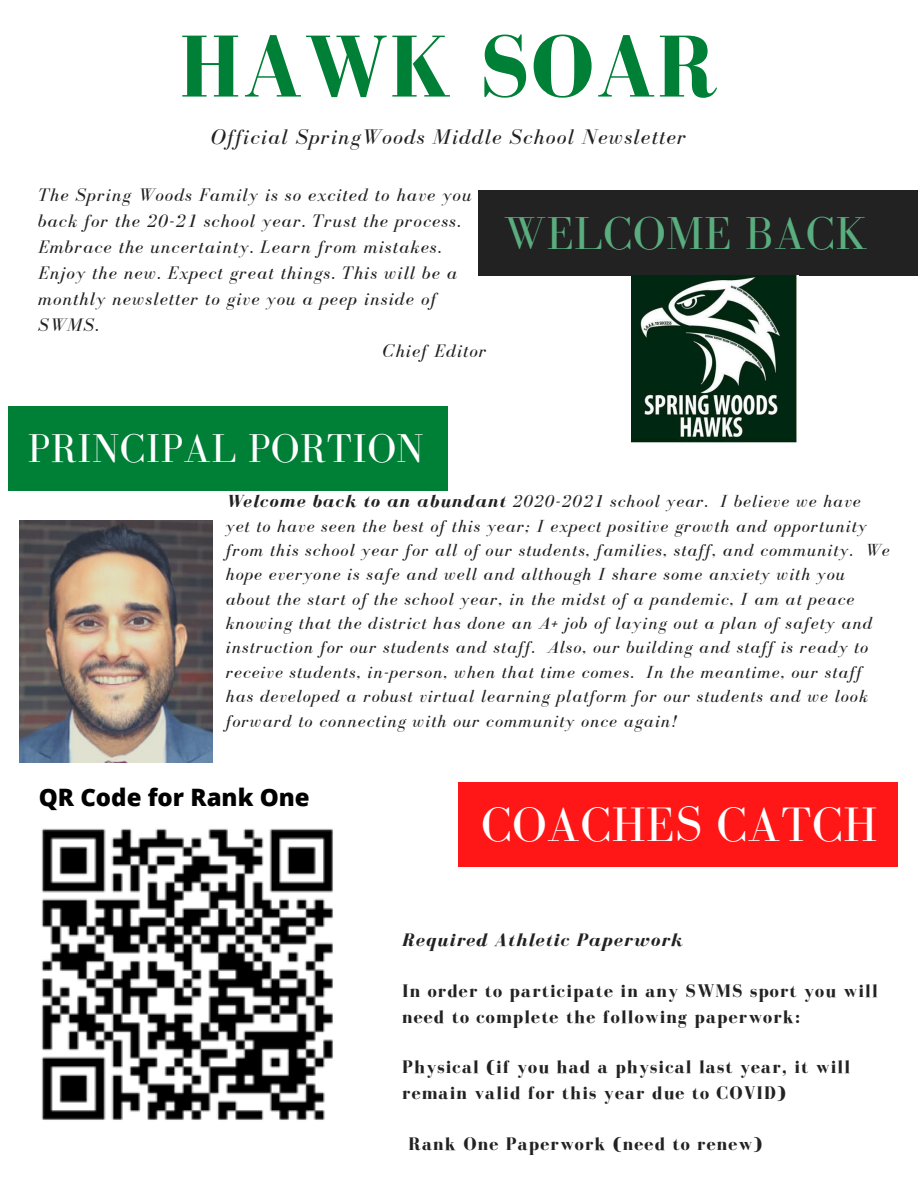
<style>
.page{position:relative;width:918px;height:1188px;background:#fff}
.page>*{position:absolute;margin:0;border:0;box-sizing:border-box;transform-origin:0 0}
.t1{font:700 90.3px "Bodoni FLF";letter-spacing:.01em;color:#008037}
.t2{font:49.8px "Bodoni FLF";letter-spacing:.01em;color:#fff}
.t3{font:47.4px "Bodoni FLF";letter-spacing:.01em;color:#5aad7e}
.t4{font:41.4px "Bodoni FLF";letter-spacing:.01em;color:#fff}
.t5{font:800 24px "Open Sans";color:#000}
.t6{font:italic 21.75px "Bodoni FLF";letter-spacing:.06em;color:#222}
.t7{font:italic 18.75px "Bodoni FLF";letter-spacing:.06em;color:#222}
.t8{font:700 18.6px/25.3px "Bodoni FLF";letter-spacing:.06em;color:#222}
.t9{font:italic 700 18.6px "Bodoni FLF";letter-spacing:.06em;color:#222}
.t10{font:italic 18px/24.3px "Bodoni FLF";letter-spacing:.06em;color:#222}
.s1{font-weight:700}
</style>
<div class="page">
<div style="left:478px;top:191px;width:440px;height:84px;background:#222"></div>
<div style="left:8px;top:407px;width:440px;height:84px;background:#008037"></div>
<img style="left:19px;top:521px;width:194px;height:241px">
<div style="left:458px;top:782px;width:440px;height:85px;background:#ff1616"></div>
<img style="left:41px;top:828px;width:292px;height:292px">
<img style="left:632px;top:276px;width:165px;height:166px">
<h1 class="t1" style="left:179px;top:18px;width:540px">HAWK SOAR</h1>
<p class="t6" style="left:211px;top:125px;width:477px">Official SpringWoods Middle School Newsletter</p>
<p class="t7" style="left:38px;top:184px;width:435px">The Spring Woods Family is so excited to have you</p>
<p class="t7" style="left:38px;top:210px;width:424px">back for the 20-21 school year. Trust the process.</p>
<p class="t7" style="left:38px;top:236px;width:405px">Embrace the uncertainty. Learn from mistakes.</p>
<p class="t7" style="left:38px;top:262px;width:421px">Enjoy the new. Expect great things. This will be a</p>
<p class="t7" style="left:38px;top:288px;width:400px">monthly newsletter to give you a peep inside of</p>
<p class="t7" style="left:38px;top:314px;width:62px">SWMS.</p>
<p class="t7" style="left:383px;top:340px;width:105px">Chief Editor</p>
<h3 class="t3" style="left:504px;top:208px;width:365px">WELCOME BACK</h3>
<h3 class="t4" style="left:28px;top:426px;width:397px">PRINCIPAL PORTION</h3>
<p class="t10" style="left:226px;top:489px;width:665px"><span class="s1">Welcome back to an abundant</span> 2020-2021 school year. I believe we have<br>yet to have seen the best of this year; I expect positive growth and opportunity from this school year for all of our students, families, staff, and community. We hope everyone is safe and well and although I share some anxiety with you about the start of the school year, in the midst of a pandemic, I am at peace knowing that the district has done an A+ job of laying out a plan of safety and instruction for our students and staff. Also, our building and staff is ready to receive students, in-person, when that time comes. In the meantime, our staff has developed a robust virtual learning platform for our students and we look forward to connecting with our community once again!</p>
<h3 class="t5" style="left:39px;top:780px;width:272px">QR Code for Rank One</h3>
<h2 class="t2" style="left:481px;top:798px;width:398px">COACHES CATCH</h2>
<p class="t9" style="left:402px;top:930px;width:281px">Required Athletic Paperwork</p>
<p class="t8" style="left:402px;top:978px;width:477px">In order to participate in any SWMS sport you will need to complete the following paperwork:</p>
<p class="t8" style="left:402px;top:1054px;width:449px">Physical (if you had a physical last year, it will remain valid for this year due to COVID)</p>
<p class="t8" style="left:408px;top:1131px;width:355px">Rank One Paperwork (need to renew)</p>
</div>
